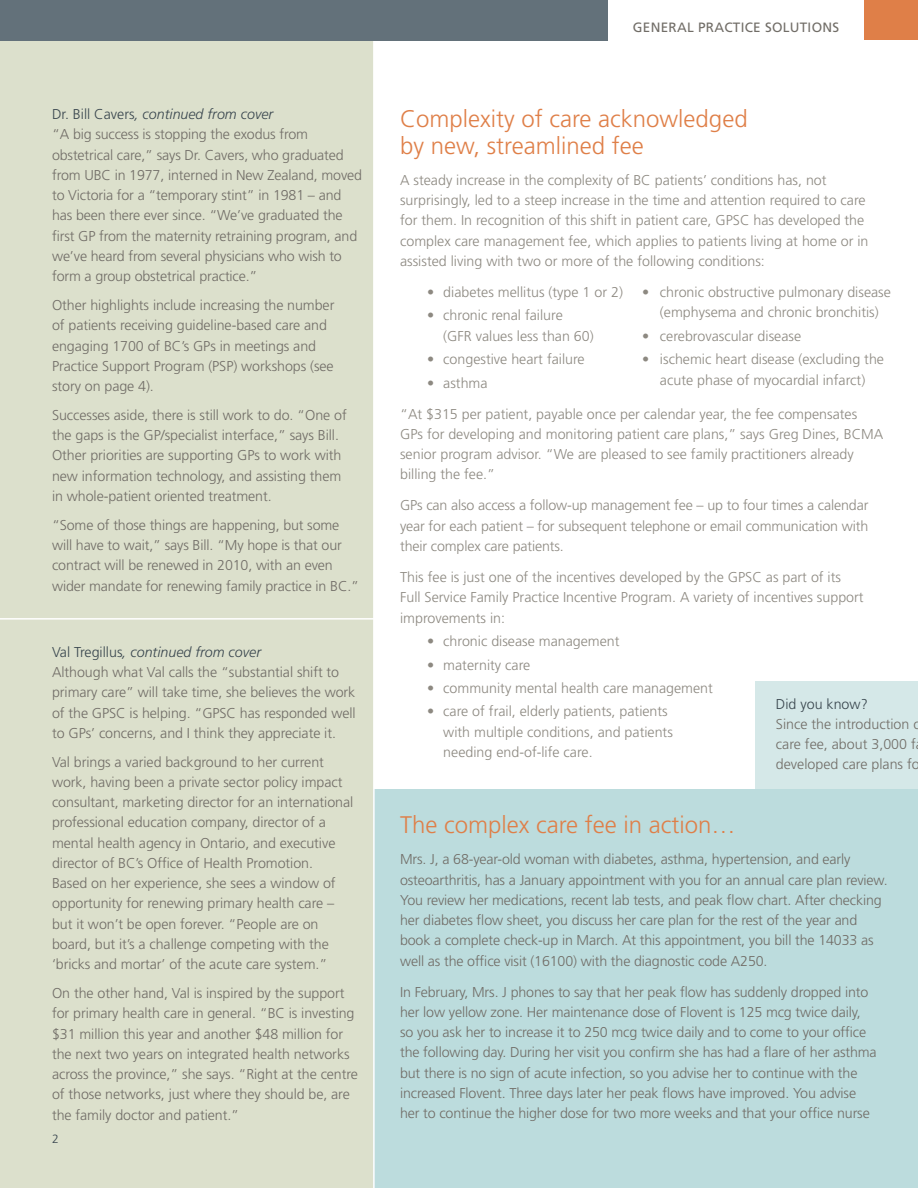
<style>
.page{position:relative;width:918px;height:1188px;background:#fff}
.page>*{position:absolute;margin:0;border:0;box-sizing:border-box;transform-origin:0 0}
.t1{font:300 24px/27px "Frutiger";color:#df7f48}
.t2{font:300 14.25px/20.2px "Frutiger";letter-spacing:-.01em;color:#716d67}
.t3{font:300 14.25px/20.2px "Frutiger";color:#8d8981}
.t4{font:300 14.25px "Frutiger";color:#39464e}
.t5{font:13.5px "Frutiger";letter-spacing:.02em;color:#716d67}
.t6{font:300 12px "Frutiger";color:#39464e}
.s1{color:#39464e}
.s2{font-style:italic;color:#39464e}
</style>
<div class="page">
<div style="left:755px;top:681px;width:163px;height:114px;background:#d5e8e8"></div>
<div style="left:0;top:33px;width:374px;height:1155px;background:#dce0cc"></div>
<div style="left:374px;top:789px;width:544px;height:399px;background:#bcdcdd"></div>
<hr style="left:373px;top:40px;width:2px;height:1148px;background:#fff">
<div style="left:0;top:0;width:608px;height:40px;background:#63717a"></div>
<hr style="left:0;top:618px;width:378px;height:2px;background:#fff">
<div style="left:864px;top:0;width:54px;height:40px;background:#df7f48"></div>
<p class="t2" style="left:52px;top:104px;width:312px"><span class="s1">Dr. Bill Cavers</span><span class="s2">, continued from cover<br></span>“A big success is stopping the exodus from obstetrical care,” says Dr. Cavers, who graduated from UBC in 1977, interned in New Zealand, moved to Victoria for a “temporary stint” in 1981 – and has been there ever since. “We’ve graduated the first GP from the maternity retraining program, and we’ve heard from several physicians who wish to form a group obstetrical practice.”</p>
<p class="t2" style="left:52px;top:295px;width:284px">Other highlights include increasing the number of patients receiving guideline-based care and engaging 1700 of BC’s GPs in meetings and Practice Support Program (PSP) workshops (see story on page 4).</p>
<p class="t2" style="left:52px;top:405px;width:296px">Successes aside, there is still work to do. “One of the gaps is the GP/specialist interface,” says Bill.<br>Other priorities are supporting GPs to work with new information technology, and assisting them in whole-patient oriented treatment.</p>
<p class="t2" style="left:52px;top:515px;width:309px">“Some of those things are happening, but some will have to wait,” says Bill. “My hope is that our contract will be renewed in 2010, with an even wider mandate for renewing family practice in BC.”</p>
<p class="t2" style="left:52px;top:642px;width:305px"><span class="s1">Val Tregillus</span><span class="s2">, continued from cover<br></span>Although what Val calls the “substantial shift to primary care” will take time, she believes the work of the GPSC is helping. “GPSC has responded well to GPs’ concerns, and I think they appreciate it.</p>
<p class="t2" style="left:52px;top:752px;width:303px">Val brings a varied background to her current work, having been a private sector policy impact consultant, marketing director for an international professional education company, director of a mental health agency in Ontario, and executive director of BC’s Office of Health Promotion.<br>Based on her experience, she sees a window of opportunity for renewing primary health care – but it won’t be open forever. “People are on board, but it’s a challenge competing with the ‘bricks and mortar’ of the acute care system.”</p>
<p class="t2" style="left:52px;top:983px;width:307px">On the other hand, Val is inspired by the support for primary health care in general. “BC is investing $31 million this year and another $48 million for the next two years on integrated health networks across the province,” she says. “Right at the centre of those networks, just where they should be, are the family doctor and patient.”</p>
<p class="t6" style="left:52px;top:1132px;width:8px">2</p>
<p class="t5" style="left:633px;top:20px;width:208px">GENERAL PRACTICE SOLUTIONS</p>
<h1 class="t1" style="left:400px;top:105px;width:349px">Complexity of care acknowledged by new, streamlined fee</h1>
<p class="t3" style="left:400px;top:170px;width:470px">A steady increase in the complexity of BC patients’ conditions has, not surprisingly, led to a steep increase in the time and attention required to care for them. In recognition of this shift in patient care, GPSC has developed the complex care management fee, which applies to patients living at home or in assisted living with two or more of the following conditions:</p>
<p class="t3" style="left:427px;top:282px;width:197px">• diabetes mellitus (type 1 or 2)</p>
<p class="t3" style="left:443px;top:305px;width:152px;text-indent:-16px">• chronic renal failure (GFR values less than 60)</p>
<p class="t3" style="left:427px;top:349px;width:159px">• congestive heart failure</p>
<p class="t3" style="left:400px;top:367px;width:459px;line-height:31px;text-indent:27px">• asthma<br>“At $315 per patient, payable once per calendar year, the fee compensates</p>
<p class="t3" style="left:400px;top:424px;width:485px">GPs for developing and monitoring patient care plans,” says Greg Dines, BCMA senior program advisor. “We are pleased to see family practitioners already billing the fee.”</p>
<p class="t3" style="left:400px;top:495px;width:470px;text-align:justify">GPs can also access a follow-up management fee – up to four times a calendar year for each patient – for subsequent telephone or email communication with their complex care patients.</p>
<p class="t3" style="left:400px;top:567px;width:465px">This fee is just one of the incentives developed by the GPSC as part of its<br>Full Service Family Practice Incentive Program. A variety of incentives support improvements in:</p>
<p class="t3" style="left:427px;top:631px;width:194px">• chronic disease management</p>
<p class="t3" style="left:427px;top:654px;width:105px">• maternity care</p>
<p class="t3" style="left:427px;top:678px;width:287px">• community mental health care management</p>
<p class="t3" style="left:443px;top:701px;width:231px;text-indent:-16px">• care of frail, elderly patients, patients with multiple conditions, and patients needing end-of-life care.</p>
<p class="t3" style="left:642px;top:282px;width:250px;text-align:center">• chronic obstructive pulmonary disease (emphysema and chronic bronchitis)</p>
<p class="t3" style="left:642px;top:326px;width:161px">• cerebrovascular disease</p>
<p class="t3" style="left:642px;top:349px;width:244px;text-align:center">• ischemic heart disease (excluding the acute phase of myocardial infarct)</p>
<p class="t4" style="left:776px;top:696px;width:93px">Did you know?</p>
<p class="t2" style="left:776px;top:714px;width:147px">Since the introduction o care fee, about 3,000 f developed care plans fo</p>
<h1 class="t1" style="left:400px;top:812px;width:337px">The complex care fee in action…</h1>
<p class="t2" style="left:400px;top:849px;width:489px">Mrs. J, a 68-year-old woman with diabetes, asthma, hypertension, and early osteoarthritis, has a January appointment with you for an annual care plan review.<br>You review her medications, recent lab tests, and peak flow chart. After checking her diabetes flow sheet, you discuss her care plan for the rest of the year and book a complete check-up in March. At this appointment, you bill the 14033 as well as the office visit (16100) with the diagnostic code A250.</p>
<p class="t2" style="left:400px;top:982px;width:478px">In February, Mrs. J phones to say that her peak flow has suddenly dropped into her low yellow zone. Her maintenance dose of Flovent is 125 mcg twice daily, so you ask her to increase it to 250 mcg twice daily and to come to your office the following day. During her visit you confirm she has had a flare of her asthma but there is no sign of acute infection, so you advise her to continue with the increased Flovent. Three days later her peak flows have improved. You advise her to continue the higher dose for two more weeks and that your office nurse</p>
</div>
